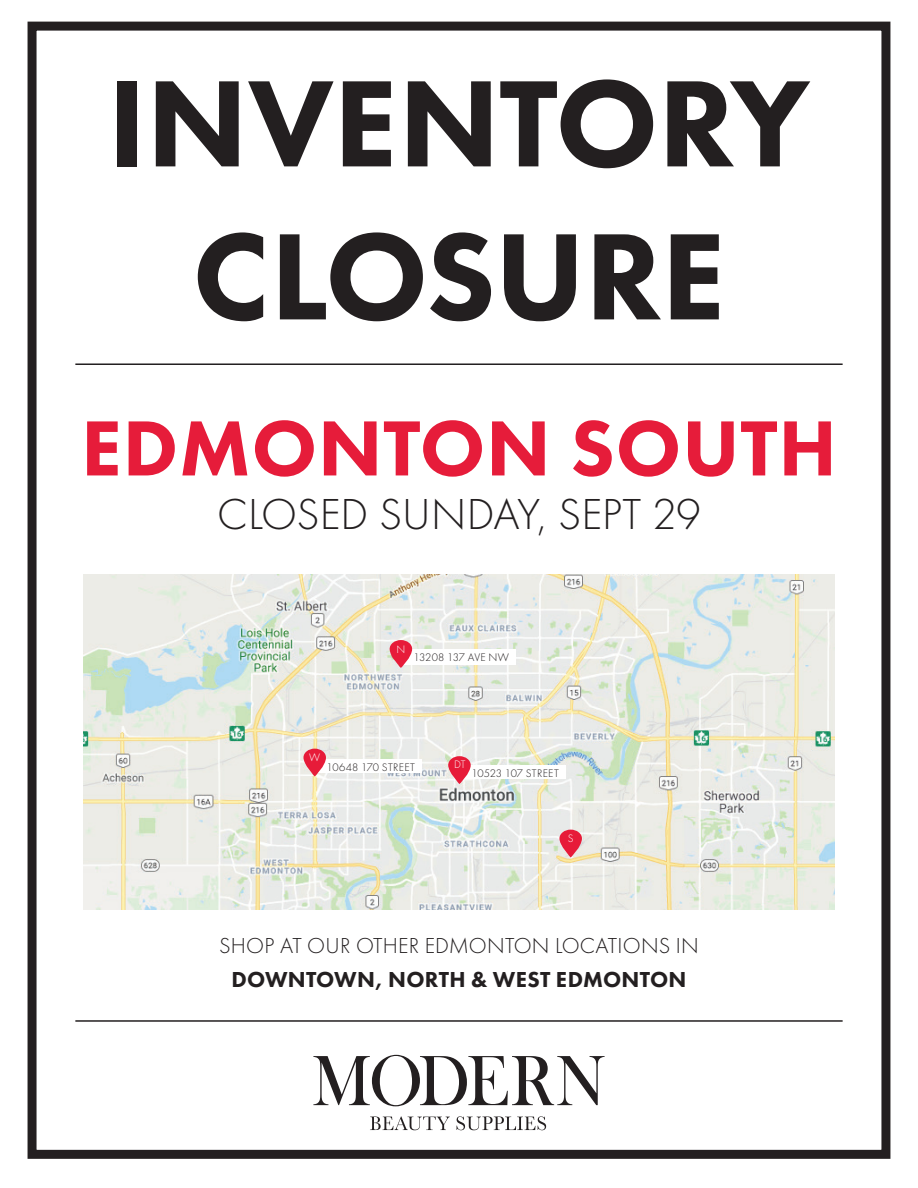
<style>
.page{position:relative;width:918px;height:1188px;background:#fff}
.page>*{position:absolute;margin:0;border:0;box-sizing:border-box;transform-origin:0 0}
.t1{font:800 127.5px/153px "Futura PT";letter-spacing:-.005em;color:#231f20;text-align:center}
.t2{font:800 81px "Futura PT";letter-spacing:.01em;color:#e61c3a}
.t3{font:300 45px "Futura PT";letter-spacing:-.005em;color:#231f20}
.t4{font:300 22.5px "Futura PT";letter-spacing:.01em;color:#231f20}
.t5{font:800 22.5px "Futura PT";letter-spacing:.01em;color:#231f20}
.t6{font:300 11.4px "Futura PT";letter-spacing:.015em;color:#231f20}
.t7{font:300 11.4px "Futura PT";letter-spacing:-.005em;color:#231f20}
.t8{font:300 11.25px "Futura PT";color:#fff}
</style>
<div class="page">
<div style="left:28px;top:22px;width:862px;height:1137px;border:9px solid #231f20"></div>
<img style="left:84px;top:574px;width:750px;height:336px">
<div style="left:317px;top:760px;width:105px;height:13px;background:#fff"></div>
<svg style="left:303px;top:749px;width:23px;height:28px"></svg>
<div style="left:458px;top:765px;width:108px;height:14px;background:#fff"></div>
<svg style="left:448px;top:756px;width:23px;height:28px"></svg>
<svg style="left:559px;top:830px;width:23px;height:28px"></svg>
<div style="left:398px;top:649px;width:118px;height:15px;background:#fff"></div>
<svg style="left:390px;top:640px;width:22px;height:28px"></svg>
<svg style="left:313px;top:1055px;width:292px;height:51px"></svg>
<svg style="left:370px;top:1116px;width:80px;height:14px"></svg>
<svg style="left:457px;top:1116px;width:89px;height:14px"></svg>
<hr style="left:75px;top:1020px;width:768px;height:2px;background:#231f20">
<hr style="left:75px;top:363px;width:768px;height:2px;background:#231f20">
<h1 class="t1" style="left:108px;top:45px;width:704px">INVENTORY<br>CLOSURE</h1>
<h2 class="t2" style="left:81px;top:398px;width:757px">EDMONTON SOUTH</h2>
<h3 class="t3" style="left:217px;top:489px;width:243px">CLOSED SUNDA</h3>
<h3 class="t3" style="left:517px;top:489px;width:185px">Y, SEPT 29</h3>
<p class="t8" style="left:396px;top:643px;width:10px">N</p>
<p class="t7" style="left:414px;top:651px;width:97px">13208 137 AVE NW</p>
<p class="t8" style="left:309px;top:751px;width:13px">W</p>
<p class="t6" style="left:327px;top:760px;width:90px">10648 170 STREET</p>
<p class="t8" style="left:454px;top:758px;width:13px">DT</p>
<p class="t6" style="left:471px;top:766px;width:89px">10523 107 STREET</p>
<p class="t8" style="left:568px;top:832px;width:7px">S</p>
<p class="t4" style="left:219px;top:933px;width:481px">SHOP AT OUR OTHER EDMONTON LOCATIONS I N</p>
<p class="t5" style="left:232px;top:966px;width:456px">DOWNTOWN, NORTH &amp; WEST EDMONTON</p>
</div>
